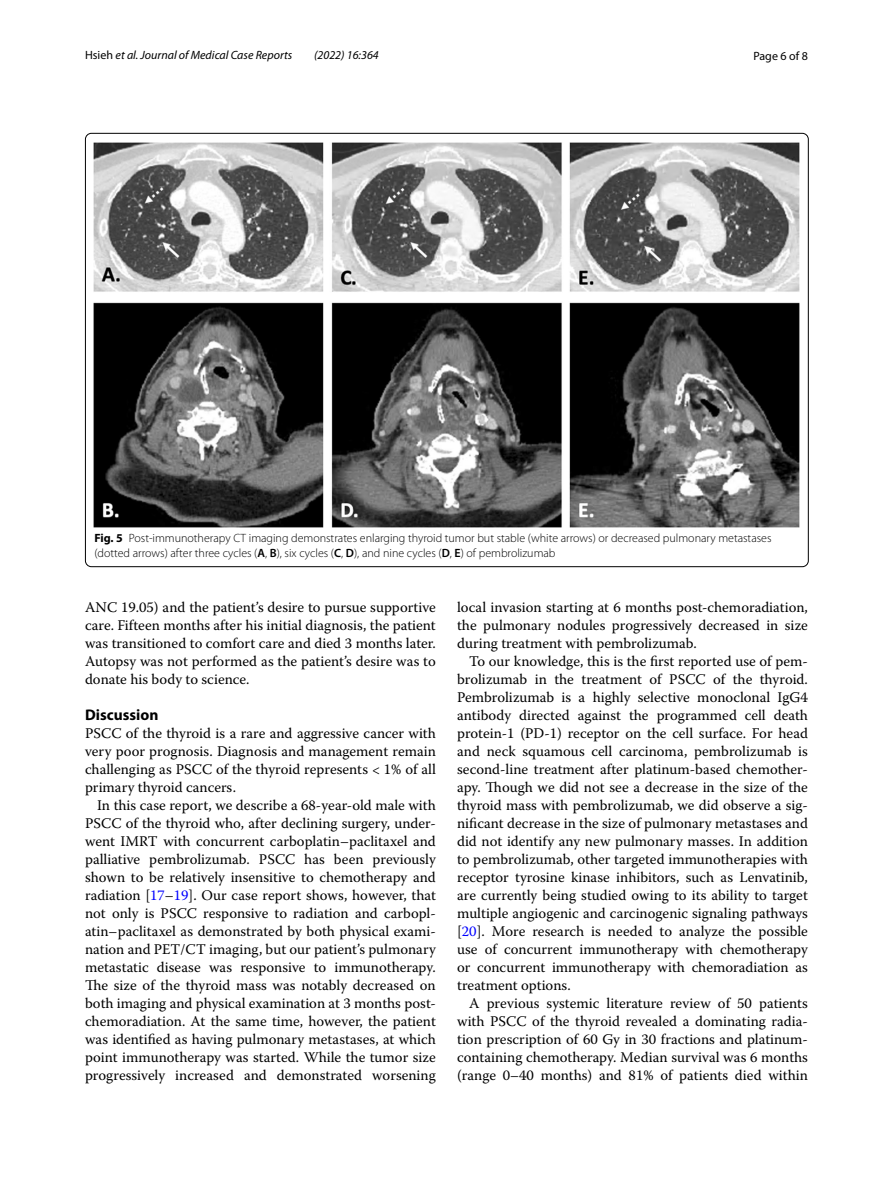
<style>
.page{position:relative;width:893px;height:1187px;background:#fff}
.page>*{position:absolute;margin:0;border:0;box-sizing:border-box;transform-origin:0 0}
.t1{font:700 15.45px "Myriad Pro";color:#000}
.t2{font:14.7px/18px "Warnock Pro";color:#000;text-align:justify}
.t3{font:300 12px/15px "Myriad Pro";color:#000}
.t4{font:italic 12px "Myriad Pro";color:#000}
.t5{font:12px "Myriad Pro";color:#000}
.s1{font-style:normal}
.s2{font-weight:700}
.s3{font-weight:600}
.s4{color:#00f}
</style>
<div class="page">
<img style="left:94px;top:142px;width:706px;height:385px">
<p class="t4" style="left:85px;top:48px;width:209px"><span class="s1">Hsieh</span> et al. Journal of Medical Case Reports</p>
<p class="t4" style="left:314px;top:48px;width:66px">(2022) 16:364</p>
<p class="t5" style="left:753px;top:48px;width:56px">Page 6 of 8</p>
<p class="t3" style="left:94px;top:531px;width:679px"><span class="s2">Fig. 5</span> Post-immunotherapy CT imaging demonstrates enlarging thyroid tumor but stable (white arrows) or decreased pulmonary metastases (dotted arrows) after three cycles (<span class="s3">A</span>, <span class="s3">B</span>), six cycles (<span class="s3">C</span>, <span class="s3">D</span>), and nine cycles (<span class="s3">D</span>, <span class="s3">E</span>) of pembrolizumab</p>
<p class="t2" style="left:85px;top:597px;width:352px">ANC 19.05) and the patient’s desire to pursue supportive care. Fifteen months after his initial diagnosis, the patient was transitioned to comfort care and died 3 months later.<br>Autopsy was not performed as the patient’s desire was to donate his body to science.</p>
<p class="t1" style="left:85px;top:704px;width:75px">Discussion</p>
<p class="t2" style="left:85px;top:723px;width:352px">PSCC of the thyroid is a rare and aggressive cancer with very poor prognosis. Diagnosis and management remain challenging as PSCC of the thyroid represents &lt; 1% of all primary thyroid cancers.</p>
<p class="t2" style="left:85px;top:795px;width:352px;text-indent:12px">In this case report, we describe a 68-year-old male with PSCC of the thyroid who, after declining surgery, under&shy;went IMRT with concurrent carboplatin–paclitaxel and palliative pembrolizumab. PSCC has been previously shown to be relatively insensitive to chemotherapy and radiation [<span class="s4">17</span>–<span class="s4">19</span>]. Our case report shows, however, that not only is PSCC responsive to radiation and carbopl&shy;atin–paclitaxel as demonstrated by both physical exami&shy;nation and PET/CT imaging, but our patient’s pulmonary metastatic disease was responsive to immunotherapy.<br>The size of the thyroid mass was notably decreased on both imaging and physical examination at 3 months post&shy;chemoradiation. At the same time, however, the patient was identified as having pulmonary metastases, at which point immunotherapy was started. While the tumor size progressively increased and demonstrated worsening</p>
<p class="t2" style="left:457px;top:597px;width:352px">local invasion starting at 6 months post-chemoradiation, the pulmonary nodules progressively decreased in size during treatment with pembrolizumab.</p>
<p class="t2" style="left:457px;top:651px;width:352px;text-indent:12px">To our knowledge, this is the first reported use of pem&shy;brolizumab in the treatment of PSCC of the thyroid.<br>Pembrolizumab is a highly selective monoclonal IgG4 antibody directed against the programmed cell death protein-1 (PD-1) receptor on the cell surface. For head and neck squamous cell carcinoma, pembrolizumab is second-line treatment after platinum-based chemother&shy;apy. Though we did not see a decrease in the size of the thyroid mass with pembrolizumab, we did observe a sig&shy;nificant decrease in the size of pulmonary metastases and did not identify any new pulmonary masses. In addition to pembrolizumab, other targeted immunotherapies with receptor tyrosine kinase inhibitors, such as Lenvatinib, are currently being studied owing to its ability to target multiple angiogenic and carcinogenic signaling pathways [<span class="s4">20</span>]. More research is needed to analyze the possible use of concurrent immunotherapy with chemotherapy or concurrent immunotherapy with chemoradiation as treatment options.</p>
<p class="t2" style="left:457px;top:993px;width:352px;text-indent:12px">A previous systemic literature review of 50 patients with PSCC of the thyroid revealed a dominating radia&shy;tion prescription of 60 Gy in 30 fractions and platinum&shy;containing chemotherapy. Median survival was 6 months (range 0–40 months) and 81% of patients died within</p>
</div>
